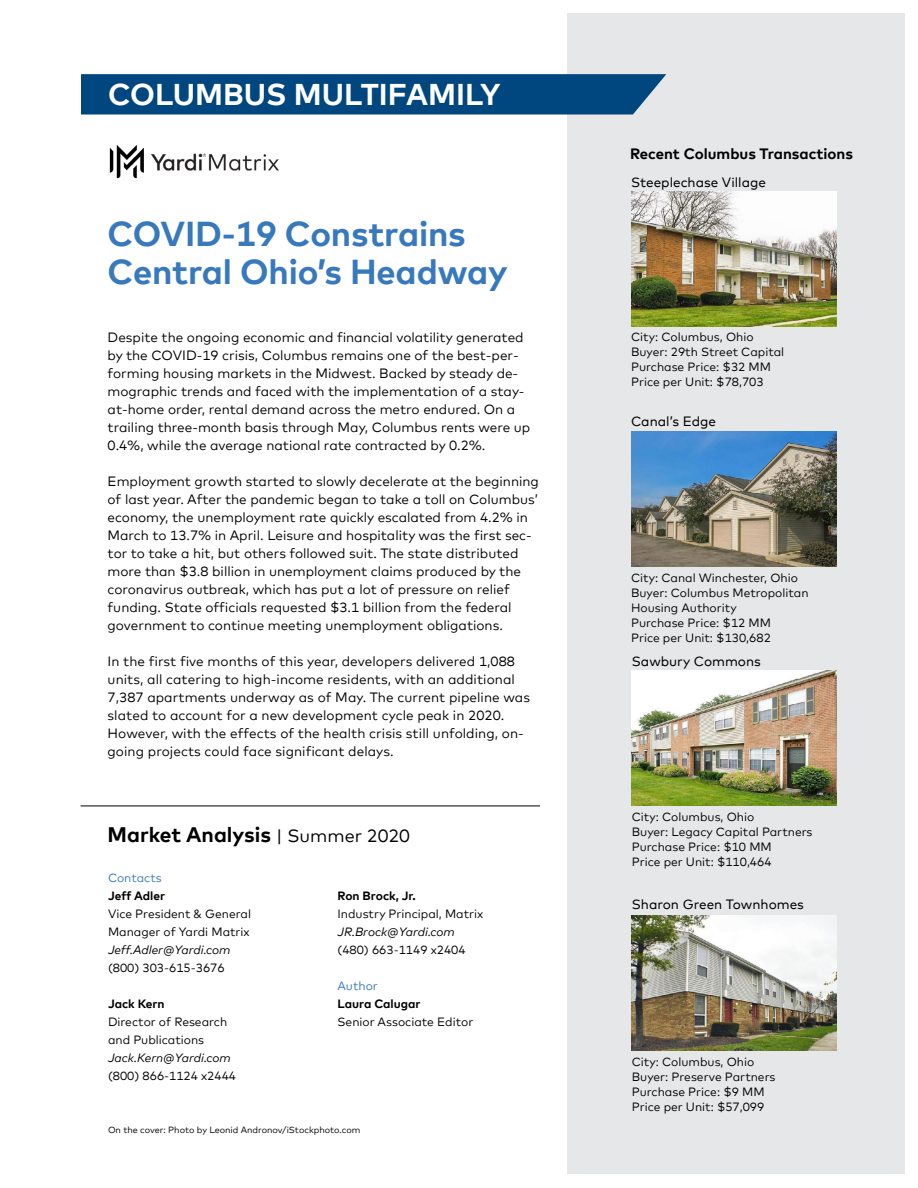
<style>
.page{position:relative;width:918px;height:1188px;background:#fff}
.page>*{position:absolute;margin:0;border:0;box-sizing:border-box;transform-origin:0 0}
.t1{font:700 34.5px/39px "Mark Offc Pro";letter-spacing:-.005em;color:#3879be}
.t2{font:700 30px "Mark Offc Pro";color:#fff}
.t3{font:700 21px "Mark Offc Pro";color:#000}
.t4{font:700 15px "Mark Offc Pro";color:#000}
.t5{font:13.5px/18px "Mark Offc Pro";color:#000}
.t6{font:13.5px "Mark Offc Pro";color:#000}
.t7{font:12px/15px "Mark Offc Pro";color:#000}
.t8{font:italic 12px "Mark Offc Pro";color:#000}
.t9{font:700 12px "Mark Offc Pro";color:#000}
.t10{font:12px "Mark Offc Pro";color:#3879be}
.t11{font:9px "Mark Offc Pro";color:#000}
.s1{font-weight:400;font-size:18px}
</style>
<div class="page">
<img style="left:110px;top:144px;width:169px;height:34px">
<div style="left:567px;top:14px;width:337px;height:1160px;background:#e6e7e8"></div>
<img style="left:632px;top:670px;width:205px;height:135px">
<img style="left:632px;top:915px;width:205px;height:135px">
<img style="left:631px;top:191px;width:205px;height:135px">
<img style="left:631px;top:432px;width:205px;height:135px">
<hr style="left:81px;top:806px;width:459px;height:1px;background:#000">
<svg style="left:81px;top:74px;width:585px;height:41px;background:#094c83"></svg>
<h2 class="t2" style="left:108px;top:71px;width:394px">COLUMBUS MULTIFAMILY</h2>
<h1 class="t1" style="left:108px;top:211px;width:401px">COVID-19 Constrains<br>Central Ohio’s Headway</h1>
<p class="t5" style="left:108px;top:327px;width:424px">Despite the ongoing economic and financial volatility generated by the COVID-19 crisis, Columbus remains one of the best-per&shy;forming housing markets in the Midwest. Backed by steady de&shy;mographic trends and faced with the implementation of a stay&shy;at-home order, rental demand across the metro endured. On a trailing three-month basis through May, Columbus rents were up 0.4%, while the average national rate contracted by 0.2%.</p>
<p class="t5" style="left:108px;top:471px;width:433px">Employment growth started to slowly decelerate at the beginning of last year. After the pandemic began to take a toll on Columbus’ economy, the unemployment rate quickly escalated from 4.2% in March to 13.7% in April. Leisure and hospitality was the first sec&shy;tor to take a hit, but others followed suit. The state distributed more than $3.8 billion in unemployment claims produced by the coronavirus outbreak, which has put a lot of pressure on relief funding. State officials requested $3.1 billion from the federal government to continue meeting unemployment obligations.</p>
<p class="t5" style="left:108px;top:651px;width:424px">In the first five months of this year, developers delivered 1,088 units, all catering to high-income residents, with an additional 7,387 apartments underway as of May. The current pipeline was slated to account for a new development cycle peak in 2020.<br>However, with the effects of the health crisis still unfolding, on&shy;going projects could face significant delays.</p>
<h3 class="t3" style="left:108px;top:818px;width:304px">Market Analysis <span class="s1">| Summer 2020</span></h3>
<p class="t10" style="left:108px;top:869px;width:55px">Contacts</p>
<p class="t9" style="left:108px;top:887px;width:59px">Jeff Adler</p>
<p class="t7" style="left:108px;top:904px;width:145px;line-height:18px">Vice President &amp; General<br>Manager of Yardi Matrix</p>
<p class="t8" style="left:108px;top:941px;width:124px">Jeff.Adler@Yardi.com</p>
<p class="t7" style="left:108px;top:959px;width:118px">(800) 303-615-3676</p>
<p class="t9" style="left:108px;top:995px;width:58px">Jack Kern</p>
<p class="t7" style="left:108px;top:1012px;width:121px;line-height:18px">Director of Research and Publications</p>
<p class="t8" style="left:108px;top:1049px;width:124px">Jack.Kern@Yardi.com</p>
<p class="t7" style="left:108px;top:1067px;width:130px">(800) 866-1124 x2444</p>
<p class="t9" style="left:338px;top:887px;width:80px">Ron Brock, Jr.</p>
<p class="t7" style="left:338px;top:905px;width:147px">Industry Principal, Matrix</p>
<p class="t8" style="left:338px;top:923px;width:119px">JR.Brock@Yardi.com</p>
<p class="t7" style="left:338px;top:941px;width:130px">(480) 663-1149 x2404</p>
<p class="t10" style="left:338px;top:977px;width:42px">Author</p>
<p class="t9" style="left:338px;top:995px;width:85px">Laura Calugar</p>
<p class="t7" style="left:338px;top:1013px;width:137px">Senior Associate Editor</p>
<p class="t11" style="left:108px;top:1123px;width:254px">On the cover: Photo by Leonid Andronov/iStockphoto.com</p>
<p class="t4" style="left:630px;top:142px;width:225px">Recent Columbus Transactions</p>
<p class="t6" style="left:631px;top:172px;width:136px">Steeplechase Village</p>
<p class="t7" style="left:631px;top:328px;width:155px">City: Columbus, Ohio<br>Buyer: 29th Street Capital<br>Purchase Price: $32 MM<br>Price per Unit: $78,703</p>
<p class="t6" style="left:631px;top:411px;width:86px">Canal’s Edge</p>
<p class="t7" style="left:631px;top:570px;width:179px">City: Canal Winchester, Ohio<br>Buyer: Columbus Metropolitan<br>Housing Authority<br>Purchase Price: $12 MM<br>Price per Unit: $130,682</p>
<p class="t6" style="left:632px;top:651px;width:131px">Sawbury Commons</p>
<p class="t7" style="left:632px;top:808px;width:182px">City: Columbus, Ohio<br>Buyer: Legacy Capital Partners<br>Purchase Price: $10 MM<br>Price per Unit: $110,464</p>
<p class="t6" style="left:632px;top:894px;width:174px">Sharon Green Townhomes</p>
<p class="t7" style="left:632px;top:1053px;width:145px">City: Columbus, Ohio<br>Buyer: Preserve Partners<br>Purchase Price: $9 MM<br>Price per Unit: $57,099</p>
</div>
